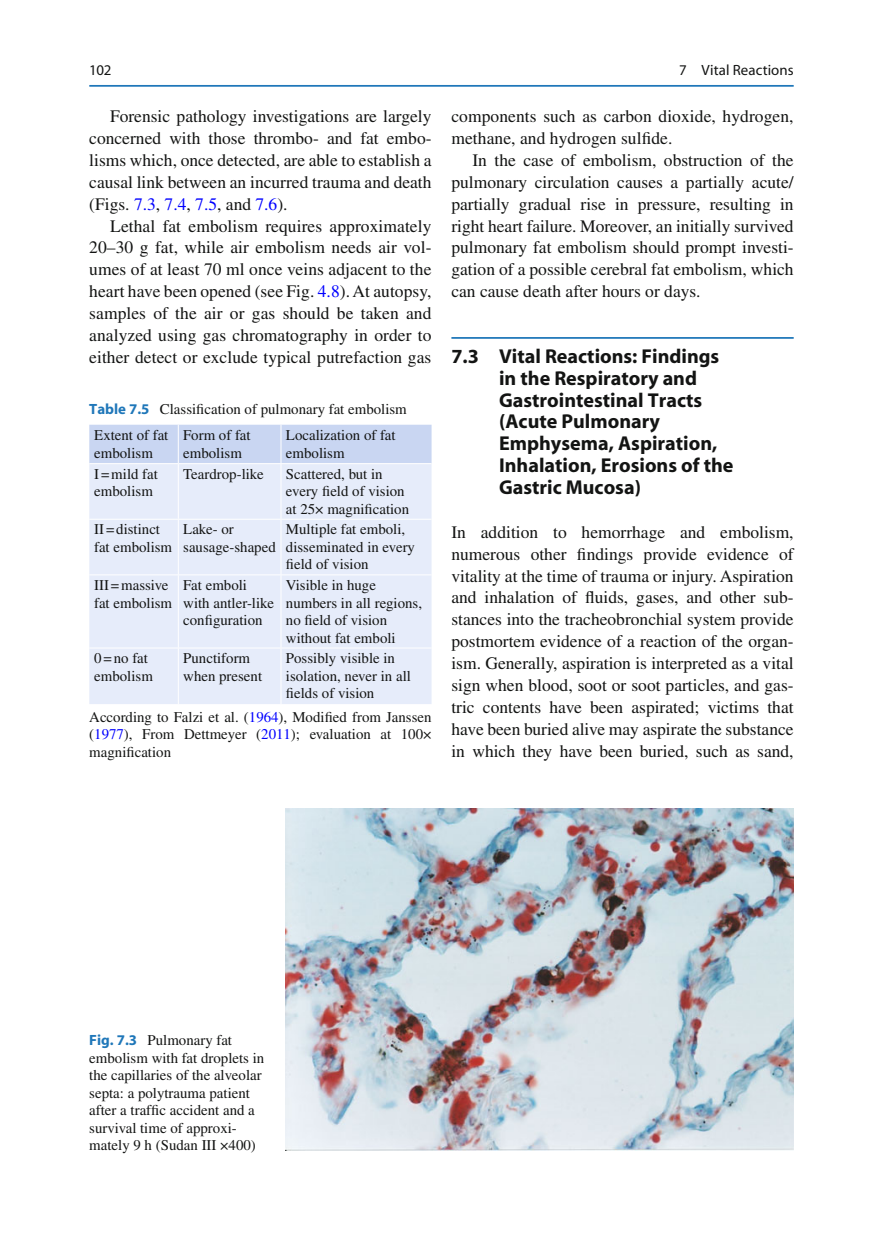
<style>
.page{position:relative;width:883px;height:1260px;background:#fff}
.page>*{position:absolute;margin:0;border:0;box-sizing:border-box;transform-origin:0 0}
.t1{font:700 20.12px/21.9px "Myriad";color:#131413}
.t2{font:17.5px/21.9px "Times";color:#131413;text-align:justify}
.t3{font:14.88px/17.5px "Times";color:#131413}
.t4{font:14.88px "Myriad";letter-spacing:.005em;color:#131413}
.s1{color:#00f}
.s2{font-family:"Myriad";font-weight:700;color:#1f77b9}
</style>
<div class="page">
<hr style="left:451px;top:337px;width:343px;height:2px;background:#1f77b9">
<div style="left:89px;top:425px;width:343px;height:38px;background:#c9d6f2"></div>
<div style="left:89px;top:464px;width:343px;height:240px;background:#e6ecfa"></div>
<hr style="left:178px;top:425px;width:1px;height:38px;background:#fff">
<hr style="left:281px;top:425px;width:1px;height:38px;background:#fff">
<hr style="left:178px;top:464px;width:1px;height:55px;background:#fff">
<hr style="left:281px;top:464px;width:1px;height:55px;background:#fff">
<hr style="left:89px;top:519px;width:192px;height:1px;background:#fff">
<hr style="left:178px;top:520px;width:1px;height:54px;background:#fff">
<hr style="left:281px;top:519px;width:151px;height:1px;background:#fff">
<hr style="left:281px;top:520px;width:1px;height:54px;background:#fff">
<hr style="left:89px;top:574px;width:192px;height:1px;background:#fff">
<hr style="left:178px;top:575px;width:1px;height:73px;background:#fff">
<hr style="left:281px;top:574px;width:151px;height:1px;background:#fff">
<hr style="left:281px;top:575px;width:1px;height:73px;background:#fff">
<hr style="left:89px;top:648px;width:192px;height:1px;background:#fff">
<hr style="left:178px;top:648px;width:1px;height:56px;background:#fff">
<hr style="left:281px;top:648px;width:151px;height:1px;background:#fff">
<hr style="left:281px;top:648px;width:1px;height:56px;background:#fff">
<img style="left:285px;top:808px;width:509px;height:342px">
<hr style="left:89px;top:85px;width:705px;height:2px;background:#1f77b9">
<p class="t4" style="left:89px;top:64px;width:24px">102</p>
<p class="t2" style="left:89px;top:107px;width:344px;text-indent:21px">Forensic pathology investigations are largely concerned with those thrombo- and fat embo&shy;lisms which, once detected, are able to establish a causal link between an incurred trauma and death (Figs. <span class="s1">7.3</span> , <span class="s1">7.4</span> , <span class="s1">7.5</span> , and <span class="s1">7.6</span> ).</p>
<p class="t2" style="left:89px;top:216px;width:344px;text-indent:21px">Lethal fat embolism requires approximately 20–30 g fat, while air embolism needs air vol&shy;umes of at least 70 ml once veins adjacent to the heart have been opened (see Fig. <span class="s1">4.8</span>). At autopsy, samples of the air or gas should be taken and analyzed using gas chromatography in order to either detect or exclude typical putrefaction gas</p>
<p class="t3" style="left:94px;top:398px;width:314px;line-height:26.1px;text-indent:-5px"><span class="s2">Table 7.5</span> Classification of pulmonary fat embolism<br>Extent of fat</p>
<p class="t3" style="left:94px;top:446px;width:60px">embolism</p>
<p class="t3" style="left:183px;top:428px;width:69px">Form of fat embolism</p>
<p class="t3" style="left:286px;top:428px;width:111px">Localization of fat embolism</p>
<p class="t3" style="left:94px;top:466px;width:65px">I = mild fat embolism</p>
<p class="t3" style="left:183px;top:466px;width:82px">Teardrop-like</p>
<p class="t3" style="left:286px;top:466px;width:125px">Scattered, but in every field of vision at 25× magnification</p>
<p class="t3" style="left:94px;top:522px;width:79px">II = distinct fat embolism</p>
<p class="t3" style="left:183px;top:522px;width:94px">Lake- or sausage-shaped</p>
<p class="t3" style="left:286px;top:522px;width:131px">Multiple fat emboli, disseminated in every field of vision</p>
<p class="t3" style="left:94px;top:578px;width:79px">III = massive fat embolism</p>
<p class="t3" style="left:183px;top:578px;width:92px">Fat emboli with antler-like configuration</p>
<p class="t3" style="left:286px;top:578px;width:138px">Visible in huge numbers in all regions, no field of vision without fat emboli</p>
<p class="t3" style="left:94px;top:651px;width:60px">0 = no fat embolism</p>
<p class="t3" style="left:183px;top:651px;width:80px">Punctiform when present</p>
<p class="t3" style="left:286px;top:651px;width:127px">Possibly visible in isolation, never in all fields of vision</p>
<p class="t3" style="left:89px;top:709px;width:344px;text-align:justify">According to Falzi et al. ( <span class="s1">1964</span> ), Modified from Janssen ( <span class="s1">1977</span> ), From Dettmeyer ( <span class="s1">2011</span> ); evaluation at 100× magnification</p>
<p class="t4" style="left:679px;top:64px;width:116px">7 Vital Reactions</p>
<p class="t2" style="left:451px;top:107px;width:344px">components such as carbon dioxide, hydrogen, methane, and hydrogen sulfide.</p>
<p class="t2" style="left:451px;top:151px;width:344px;text-indent:21px">In the case of embolism, obstruction of the pulmonary circulation causes a partially acute/ partially gradual rise in pressure, resulting in right heart failure. Moreover, an initially survived pulmonary fat embolism should prompt investi&shy;gation of a possible cerebral fat embolism, which can cause death after hours or days.</p>
<p class="t1" style="left:499px;top:347px;width:236px;text-indent:-48px">7.3 Vital Reactions: Findings in the Respiratory and<br>Gastrointestinal Tracts (Acute Pulmonary<br>Emphysema, Aspiration,<br>Inhalation, Erosions of the<br>Gastric Mucosa)</p>
<p class="t2" style="left:451px;top:523px;width:344px">In addition to hemorrhage and embolism, numerous other findings provide evidence of vitality at the time of trauma or injury. Aspiration and inhalation of fluids, gases, and other sub&shy;stances into the tracheobronchial system provide postmortem evidence of a reaction of the organ&shy;ism. Generally, aspiration is interpreted as a vital sign when blood, soot or soot particles, and gas&shy;tric contents have been aspirated; victims that have been buried alive may aspirate the substance in which they have been buried, such as sand,</p>
<p class="t3" style="left:89px;top:1033px;width:177px"><span class="s2">Fig. 7.3</span> Pulmonary fat embolism with fat droplets in the capillaries of the alveolar septa: a polytrauma patient after a traffic accident and a survival time of approxi&shy;mately 9 h (Sudan III ×400)</p>
</div>
